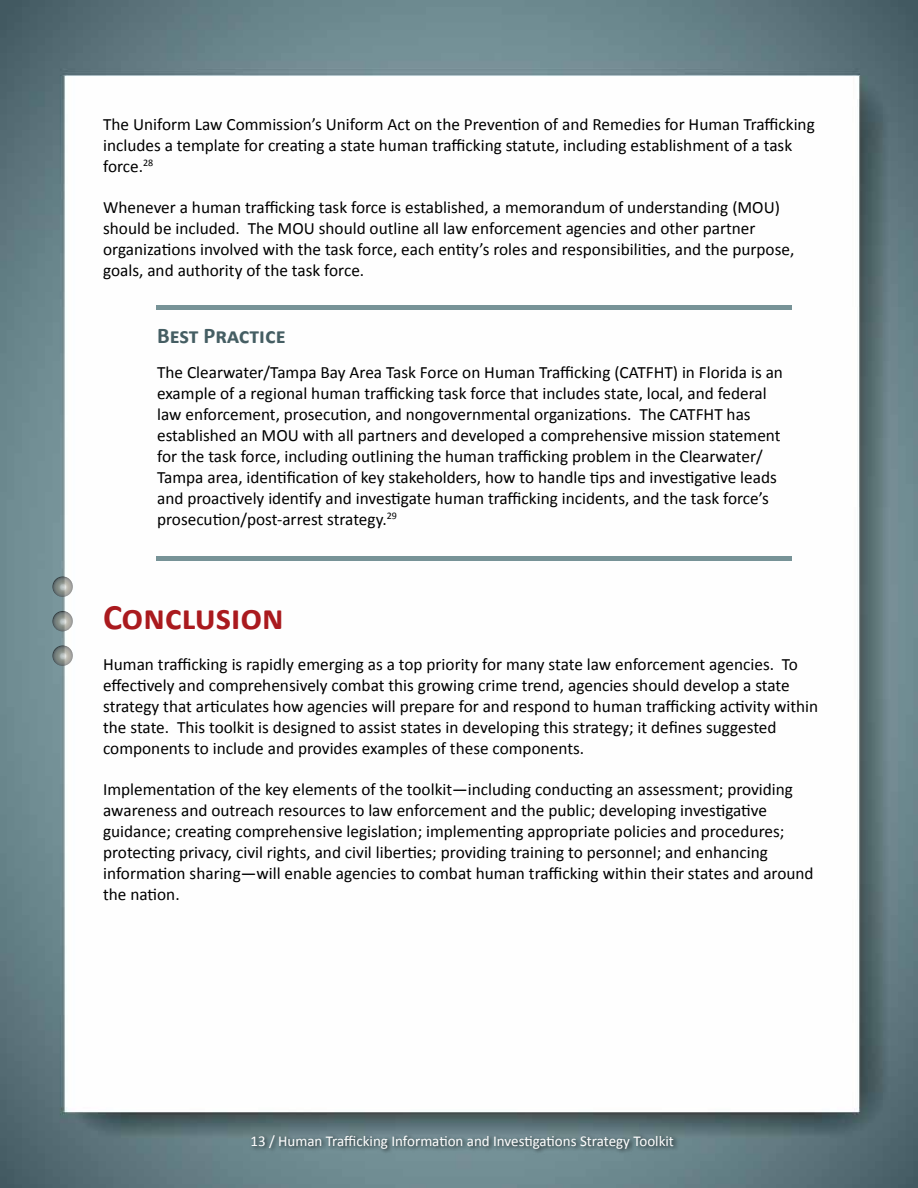
<style>
.page{position:relative;width:918px;height:1188px;background:#fff}
.page>*{position:absolute;margin:0;border:0;box-sizing:border-box;transform-origin:0 0}
.t1{font:700 36px "Calibri";color:#aa1a1e}
.t2{font:700 22.5px "Calibri";color:#455e63}
.t3{font:17.25px/21px "Calibri";color:#000}
.t4{font:15px "Calibri";color:#fff}
</style>
<div class="page">
<img style="left:0;top:0;width:918px;height:1188px">
<div style="left:249px;top:1132px;width:431px;height:23px;background:#000;opacity:.75"></div>
<hr style="left:157px;top:556px;width:635px;height:4px;background:#779397">
<hr style="left:157px;top:305px;width:635px;height:4px;background:#779397">
<svg style="left:52px;top:576px;width:21px;height:21px"></svg>
<svg style="left:52px;top:645px;width:21px;height:21px"></svg>
<svg style="left:52px;top:611px;width:21px;height:20px"></svg>
<p class="t3" style="left:103px;top:113px;width:713px">The Uniform Law Commission’s Uniform Act on the Prevention of and Remedies for Human Trafficking includes a template for creating a state human trafficking statute, including establishment of a task force.<sup>28</sup></p>
<p class="t3" style="left:103px;top:197px;width:693px">Whenever a human trafficking task force is established, a memorandum of understanding (MOU) should be included. The MOU should outline all law enforcement agencies and other partner organizations involved with the task force, each entity’s roles and responsibilities, and the purpose, goals, and authority of the task force.</p>
<h2 class="t2" style="left:157px;top:321px;width:130px">Best Practice</h2>
<p class="t3" style="left:157px;top:362px;width:627px">The Clearwater/Tampa Bay Area Task Force on Human Trafficking (CATFHT) in Florida is an example of a regional human trafficking task force that includes state, local, and federal law enforcement, prosecution, and nongovernmental organizations. The CATFHT has established an MOU with all partners and developed a comprehensive mission statement for the task force, including outlining the human trafficking problem in the Clearwater/ Tampa area, identification of key stakeholders, how to handle tips and investigative leads and proactively identify and investigate human trafficking incidents, and the task force’s prosecution/post-arrest strategy.<sup>29</sup></p>
<h1 class="t1" style="left:103px;top:594px;width:182px">Conclusion</h1>
<p class="t3" style="left:103px;top:654px;width:717px">Human trafficking is rapidly emerging as a top priority for many state law enforcement agencies. To effectively and comprehensively combat this growing crime trend, agencies should develop a state strategy that articulates how agencies will prepare for and respond to human trafficking activity within the state. This toolkit is designed to assist states in developing this strategy; it defines suggested components to include and provides examples of these components.</p>
<p class="t3" style="left:103px;top:779px;width:712px">Implementation of the key elements of the toolkit—including conducting an assessment; providing awareness and outreach resources to law enforcement and the public; developing investigative guidance; creating comprehensive legislation; implementing appropriate policies and procedures; protecting privacy, civil rights, and civil liberties; providing training to personnel; and enhancing information sharing—will enable agencies to combat human trafficking within their states and around the nation.</p>
<p class="t4" style="left:250px;top:1131px;width:425px">13 / Human Trafficking Information and Investigations Strategy Toolkit</p>
</div>
